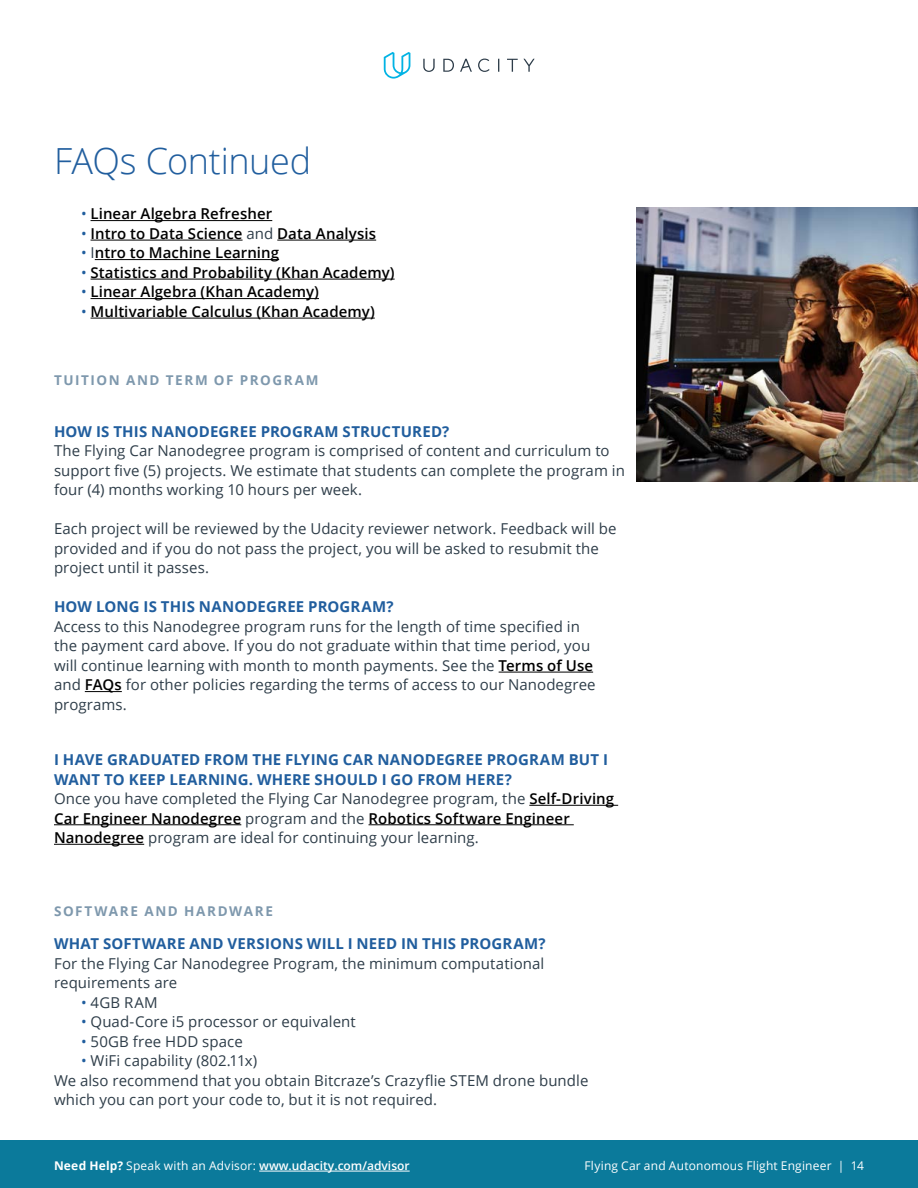
<style>
.page{position:relative;width:918px;height:1188px;background:#fff}
.page>*{position:absolute;margin:0;border:0;box-sizing:border-box;transform-origin:0 0}
.t1{font:300 36px "Open Sans";letter-spacing:-.01em;color:#215e9e}
.t2{font:15px/19.5px "Open Sans";letter-spacing:.005em;color:#2e3d49}
.t3{font:600 15px "Open Sans";letter-spacing:.005em;color:#000}
.t4{font:700 15px "Open Sans";letter-spacing:.01em;color:#215e9e}
.t5{font:700 13.5px "Open Sans";letter-spacing:.12em;color:#7e98ad}
.t6{font:600 12px "Open Sans";color:#fff}
.t7{font:12px "Open Sans";letter-spacing:.015em;color:#fff}
.s1{font-weight:400;color:#215e9e}
.s2{font-weight:400;color:#2e3d49}
.s3{font-weight:600;color:#000}
.s4{font-weight:700;color:#215e9e}
.s5{color:#215e9e}
.s6{font-weight:700}
.s7{font-weight:400}
</style>
<div class="page">
<div style="left:0;top:1140px;width:918px;height:48px;background:#0b7a9b"></div>
<hr style="left:259px;top:1171px;width:151px;height:1px;background:#fff">
<svg style="left:384px;top:52px;width:26px;height:27px"></svg>
<svg style="left:423px;top:59px;width:112px;height:13px"></svg>
<hr style="left:91px;top:220px;width:181px;height:1px;background:#000">
<hr style="left:91px;top:240px;width:152px;height:1px;background:#000">
<hr style="left:277px;top:240px;width:99px;height:1px;background:#000">
<hr style="left:95px;top:259px;width:184px;height:1px;background:#000">
<hr style="left:91px;top:279px;width:304px;height:1px;background:#000">
<hr style="left:91px;top:298px;width:228px;height:1px;background:#000">
<hr style="left:91px;top:318px;width:284px;height:1px;background:#000">
<hr style="left:499px;top:672px;width:94px;height:1px;background:#000">
<hr style="left:85px;top:691px;width:37px;height:1px;background:#000">
<hr style="left:529px;top:805px;width:89px;height:1px;background:#000">
<hr style="left:54px;top:824px;width:187px;height:1px;background:#000">
<hr style="left:369px;top:824px;width:205px;height:1px;background:#000">
<hr style="left:54px;top:844px;width:90px;height:1px;background:#000">
<img style="left:636px;top:208px;width:282px;height:274px">
<h1 class="t1" style="left:54px;top:137px;width:259px">FAQs Continued</h1>
<p class="t3" style="left:81px;top:204px;width:193px"><span class="s1">•</span> Linear Algebra Refresher</p>
<p class="t3" style="left:81px;top:223px;width:297px"><span class="s1">•</span> Intro to Data Science <span class="s2">and</span> Data Analysis</p>
<p class="t3" style="left:81px;top:243px;width:200px"><span class="s1">•</span> <span class="s2">I</span>ntro to Machine Learning</p>
<p class="t3" style="left:81px;top:262px;width:315px"><span class="s1">•</span> Statistics and Probability (Khan Academy)</p>
<p class="t3" style="left:81px;top:282px;width:240px"><span class="s1">•</span> Linear Algebra (Khan Academy)</p>
<p class="t3" style="left:81px;top:301px;width:295px"><span class="s1">•</span> Multivariable Calculus (Khan Academy)</p>
<p class="t5" style="left:54px;top:371px;width:266px">TUITION AND TERM OF PROGRAM</p>
<p class="t4" style="left:54px;top:421px;width:397px">HOW IS THIS NANODEGREE PROGRAM STRUCTURED?</p>
<p class="t2" style="left:54px;top:441px;width:572px">The Flying Car Nanodegree program is comprised of content and curriculum to support five (5) projects. We estimate that students can complete the program in four (4) months working 10 hours per week.</p>
<p class="t2" style="left:54px;top:519px;width:564px">Each project will be reviewed by the Udacity reviewer network. Feedback will be provided and if you do not pass the project, you will be asked to resubmit the project until it passes.</p>
<p class="t4" style="left:54px;top:596px;width:341px">HOW LONG IS THIS NANODEGREE PROGRAM?</p>
<p class="t2" style="left:54px;top:616px;width:543px">Access to this Nanodegree program runs for the length of time specified in the payment card above. If you do not graduate within that time period, you will continue learning with month to month payments. See the <span class="s3">Terms of Use </span>and <span class="s3">FAQs</span> for other policies regarding the terms of access to our Nanodegree programs.</p>
<p class="t2" style="left:54px;top:750px;width:562px"><span class="s4">I HAVE GRADUATED FROM THE FLYING CAR NANODEGREE PROGRAM BUT I WANT TO KEEP LEARNING. WHERE SHOULD I GO FROM HERE?<br></span>Once you have completed the Flying Car Nanodegree program, the <span class="s3">Self-Driving Car Engineer Nanodegree</span> program and the <span class="s3">Robotics Software Engineer Nanodegree</span> program are ideal for continuing your learning.</p>
<p class="t5" style="left:54px;top:902px;width:220px">SOFTWARE AND HARDWARE</p>
<p class="t4" style="left:54px;top:933px;width:493px">WHAT SOFTWARE AND VERSIONS WILL I NEED IN THIS PROGRAM?</p>
<p class="t2" style="left:54px;top:953px;width:492px">For the Flying Car Nanodegree Program, the minimum computational requirements are</p>
<p class="t2" style="left:81px;top:992px;width:78px"><span class="s5">•</span> 4GB RAM</p>
<p class="t2" style="left:81px;top:1011px;width:276px"><span class="s5">•</span> Quad-Core i5 processor or equivalent</p>
<p class="t2" style="left:81px;top:1031px;width:163px"><span class="s5">•</span> 50GB free HDD space</p>
<p class="t2" style="left:54px;top:1050px;width:536px;text-indent:27px"><span class="s5">•</span> WiFi capability (802.11x)<br>We also recommend that you obtain Bitcraze’s Crazyflie STEM drone bundle which you can port your code to, but it is not required.</p>
<p class="t6" style="left:54px;top:1158px;width:357px"><span class="s6">Need Help?</span> <span class="s7">Speak with an Advisor:</span> www.udacity.com/advisor</p>
<p class="t7" style="left:584px;top:1158px;width:281px">Flying Car and Autonomous Flight Engineer | 14</p>
</div>
